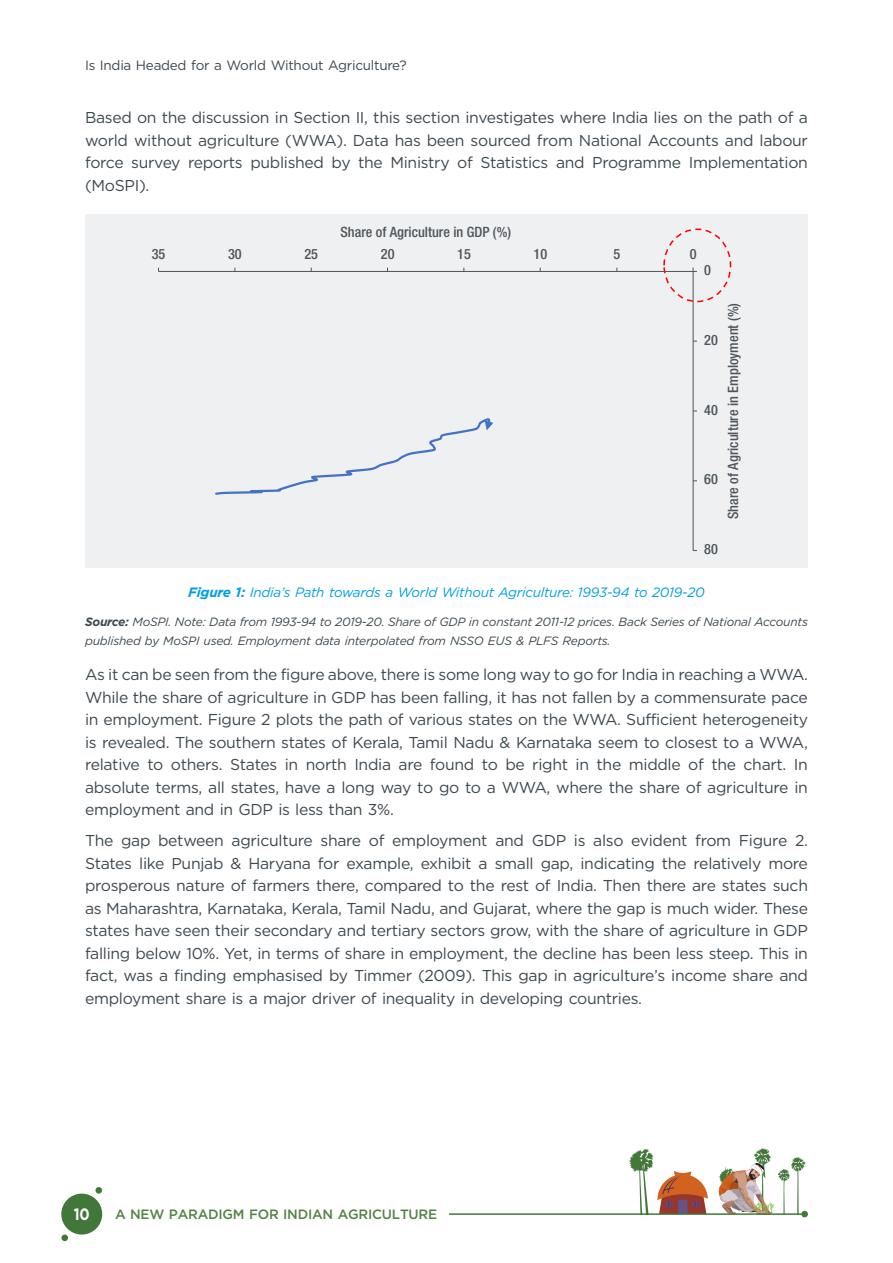
<style>
.page{position:relative;width:893px;height:1263px;background:#fff}
.page>*{position:absolute;margin:0;border:0;box-sizing:border-box;transform-origin:0 0}
.t1{font:700 16.5px "Gotham";color:#fff;scale:.85 1}
.t2{font:15.75px/22.5px "Gotham";letter-spacing:-.02em;color:#3d474e;text-align:justify}
.t3{font:500 condensed 14.25px "Helvetica Neue LT Std";color:#4d555b}
.Capation{font:italic 13.5px "Gotham";letter-spacing:-.02em;color:#009fe3}
.t4{font:13.5px "Gotham";letter-spacing:-.02em;color:#3d474e}
.t5{font:500 13.5px "Gotham";letter-spacing:-.015em;color:#538144}
.Source{font:italic 12px/18.8px "Gotham";letter-spacing:-.02em;color:#3d474e}
.s1{font-weight:700}
</style>
<div class="page">
<svg style="left:628px;top:1148px;width:80px;height:65px"></svg>
<svg style="left:718px;top:1148px;width:88px;height:65px"></svg>
<div style="left:61px;top:1193px;width:41px;height:41px;background:#417839;border-radius:50%"></div>
<div style="left:801px;top:1211px;width:7px;height:6px;background:#417839;border-radius:50%"></div>
<div style="left:95px;top:1187px;width:7px;height:6px;background:#417839;border-radius:50%"></div>
<div style="left:61px;top:1234px;width:7px;height:7px;background:#417839;border-radius:50%"></div>
<hr style="left:449px;top:1213px;width:357px;height:2px;background:#417839">
<div style="left:85px;top:214px;width:723px;height:354px;background:#eff0f1"></div>
<hr style="left:693px;top:271px;width:1px;height:279px;background:#4d555b">
<hr style="left:159px;top:271px;width:534px;height:1px;background:#4d555b">
<svg style="left:215px;top:418px;width:278px;height:77px"></svg>
<div style="left:663px;top:228px;width:68px;height:74px;border:2px dashed #f00;border-radius:50%"></div>
<p class="t4" style="left:85px;top:57px;width:323px">Is India Headed for a World Without Agriculture?</p>
<p class="t2" style="left:85px;top:106px;width:724px">Based on the discussion in Section II, this section investigates where India lies on the path of a world without agriculture (WWA). Data has been sourced from National Accounts and labour force survey reports published by the Ministry of Statistics and Programme Implementation (MoSPI).</p>
<p class="t3" style="left:340px;top:223px;width:172px">Share of Agriculture in GDP (%)</p>
<p class="t3" style="left:152px;top:246px;width:15px">35</p>
<p class="t3" style="left:228px;top:246px;width:15px">30</p>
<p class="t3" style="left:304px;top:246px;width:15px">25</p>
<p class="t3" style="left:381px;top:246px;width:15px">20</p>
<p class="t3" style="left:457px;top:246px;width:15px">15</p>
<p class="t3" style="left:534px;top:246px;width:15px">10</p>
<p class="t3" style="left:613px;top:246px;width:8px">5</p>
<p class="t3" style="left:690px;top:246px;width:8px">0</p>
<p class="t3" style="left:704px;top:261px;width:8px">0</p>
<p class="t3" style="left:704px;top:331px;width:15px">20</p>
<p class="t3" style="left:704px;top:401px;width:15px">40</p>
<p class="t3" style="left:704px;top:471px;width:15px">60</p>
<p class="t3" style="left:704px;top:540px;width:15px">80</p>
<p class="t3" style="left:725px;top:519px;width:218px;rotate:-90deg">Share of Agriculture in Employment (%)</p>
<p class="Capation" style="left:188px;top:583px;width:518px"><span class="s1">Figure 1:</span> India’s Path towards a World Without Agriculture: 1993-94 to 2019-20</p>
<p class="Source" style="left:85px;top:612px;width:724px"><span class="s1">Source:</span> MoSPI. Note: Data from 1993-94 to 2019-20. Share of GDP in constant 2011-12 prices. Back Series of National Accounts published by MoSPI used. Employment data interpolated from NSSO EUS &amp; PLFS Reports.</p>
<p class="t2" style="left:85px;top:663px;width:724px">As it can be seen from the figure above, there is some long way to go for India in reaching a WWA.<br>While the share of agriculture in GDP has been falling, it has not fallen by a commensurate pace in employment. Figure 2 plots the path of various states on the WWA. Sufficient heterogeneity is revealed. The southern states of Kerala, Tamil Nadu &amp; Karnataka seem to closest to a WWA, relative to others. States in north India are found to be right in the middle of the chart. In absolute terms, all states, have a long way to go to a WWA, where the share of agriculture in employment and in GDP is less than 3%.</p>
<p class="t2" style="left:85px;top:829px;width:724px">The gap between agriculture share of employment and GDP is also evident from Figure 2.<br>States like Punjab &amp; Haryana for example, exhibit a small gap, indicating the relatively more prosperous nature of farmers there, compared to the rest of India. Then there are states such as Maharashtra, Karnataka, Kerala, Tamil Nadu, and Gujarat, where the gap is much wider. These states have seen their secondary and tertiary sectors grow, with the share of agriculture in GDP falling below 10%. Yet, in terms of share in employment, the decline has been less steep. This in fact, was a finding emphasised by Timmer (2009). This gap in agriculture’s income share and employment share is a major driver of inequality in developing countries.</p>
<p class="t1" style="left:74px;top:1203px;width:21px">10</p>
<p class="t5" style="left:115px;top:1205px;width:324px">A NEW PARADIGM FOR INDIAN AGRICULTURE</p>
</div>
